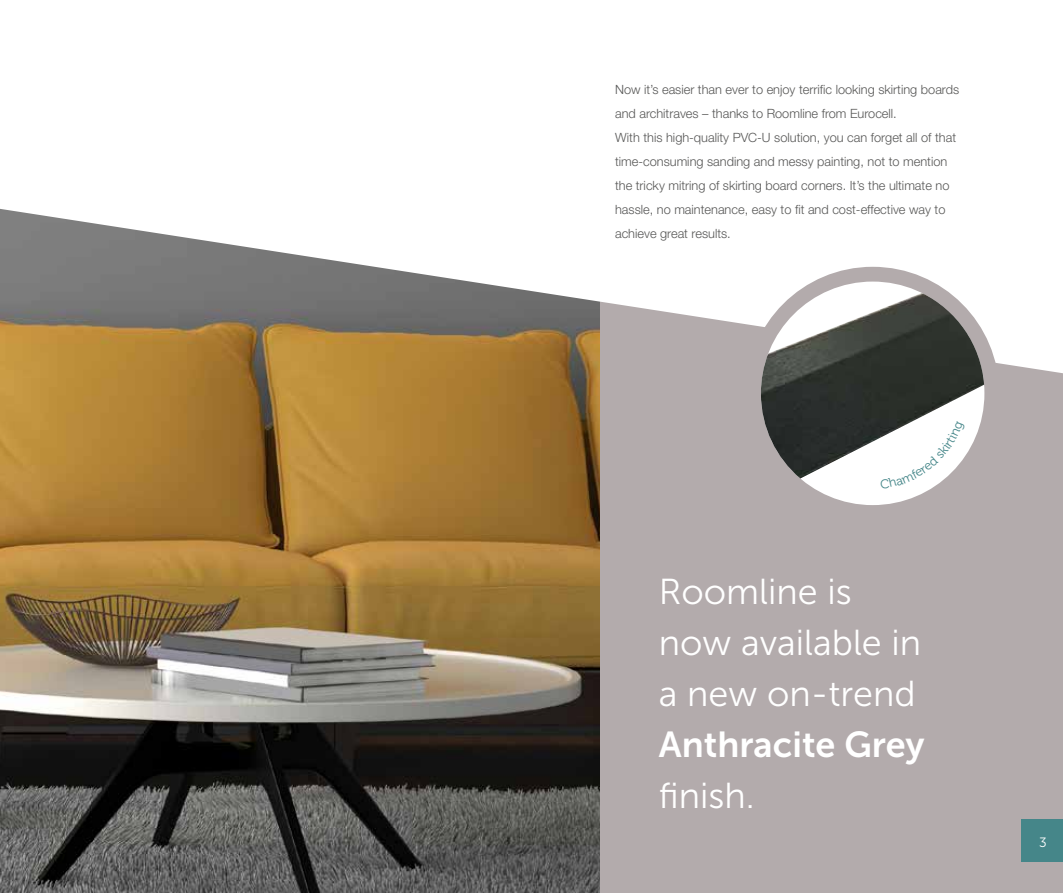
<style>
.page{position:relative;width:1063px;height:893px;background:#fff}
.page>*{position:absolute;margin:0;border:0;box-sizing:border-box;transform-origin:0 0}
.t1{font:36px/51px "Museo Sans 300";color:#fff}
.t2{font:36px "Museo Sans 700";color:#fff}
.t3{font:13.5px "Museo Sans 300";color:#fff}
.t4{font:300 12.75px/24px "Helvetica Neue LT Std";color:#575756}
</style>
<div class="page">
<div style="left:600px;top:0;width:463px;height:893px;background:#b3abac"></div>
<img style="left:0;top:373px;width:600px;height:520px">
<svg style="left:0;top:0;width:1063px;height:373px"></svg>
<div style="left:1021px;top:819px;width:42px;height:43px;background:#458689"></div>
<div style="left:746px;top:267px;width:253px;height:253px;background:#b3abac;border-radius:50%"></div>
<div style="left:761px;top:282px;width:223px;height:223px;background:#fff;border-radius:50%"></div>
<img style="left:761px;top:293px;width:223px;height:185px">
<svg style="left:880px;top:421px;width:85px;height:68px"></svg>
<p class="t4" style="left:615px;top:77px;width:346px">Now it’s easier than ever to enjoy terrific looking skirting boards and architraves – thanks to Roomline from Eurocell.<br>With this high-quality PVC-U solution, you can forget all of that time-consuming sanding and messy painting, not to mention the tricky mitring of skirting board corners. It’s the ultimate no hassle, no maintenance, easy to fit and cost-effective way to achieve great results.</p>
<h1 class="t1" style="left:659px;top:566px;width:264px">Roomline is now available in a new on-trend</h1>
<h1 class="t2" style="left:659px;top:724px;width:267px">Anthracite Grey</h1>
<h1 class="t1" style="left:659px;top:770px;width:97px">finish.</h1>
<p class="t3" style="left:1039px;top:835px;width:9px">3</p>
</div>
